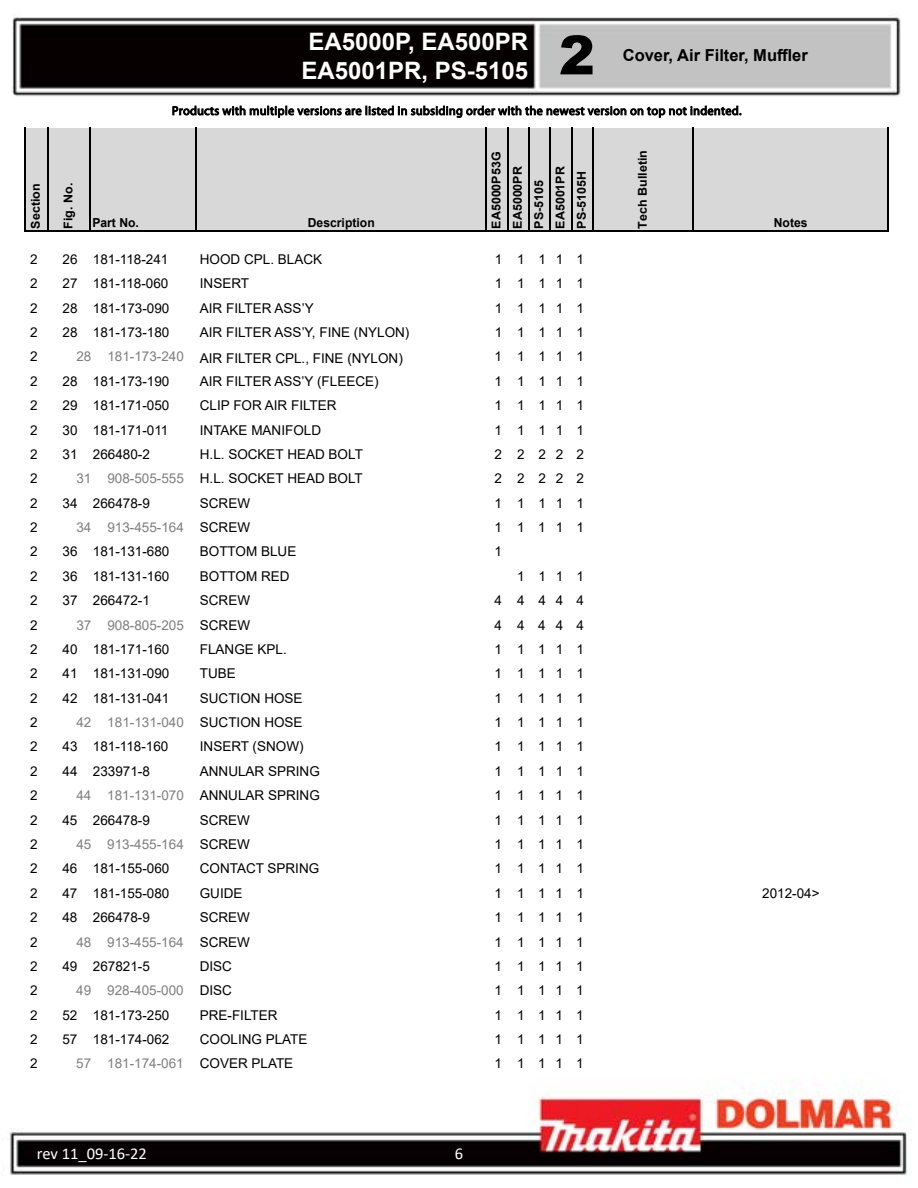
<style>
.page{position:relative;width:918px;height:1188px;background:#fff}
.page>*{position:absolute;margin:0;border:0;box-sizing:border-box;transform-origin:0 0}
.t1{font:900 54px "Arial";color:#000}
.t2{font:700 24px/28.8px "Arial";color:#fff}
.t3{font:700 16.5px "Arial";color:#000}
.t4{font:16.5px "Calibri";color:#fff}
.t5{font:13.5px "Arial";color:#000}
.t6{font:13.5px "Arial";color:#7f7f7f}
.t7{font:12.45px "Myriad Pro";letter-spacing:.03em;color:#000}
.t8{font:700 12.45px "Arial";color:#000}
.t9{font:700 12.15px/21.3px "Arial";letter-spacing:.005em;color:#000}
.s1{color:#7f7f7f}
.s2{color:#000}
</style>
<div class="page">
<img style="left:8px;top:17px;width:900px;height:1158px">
<div style="left:25px;top:128px;width:863px;height:104px;background:#d8d8d8"></div>
<hr style="left:24px;top:128px;width:1px;height:104px;background:#000">
<hr style="left:47px;top:128px;width:2px;height:104px;background:#000">
<hr style="left:89px;top:128px;width:2px;height:104px;background:#000">
<hr style="left:195px;top:128px;width:2px;height:104px;background:#000">
<hr style="left:486px;top:128px;width:1px;height:104px;background:#000">
<hr style="left:507px;top:128px;width:1px;height:104px;background:#000">
<hr style="left:528px;top:128px;width:2px;height:104px;background:#000">
<hr style="left:550px;top:128px;width:1px;height:104px;background:#000">
<hr style="left:571px;top:128px;width:1px;height:104px;background:#000">
<hr style="left:592px;top:128px;width:2px;height:104px;background:#000">
<hr style="left:693px;top:128px;width:1px;height:104px;background:#000">
<hr style="left:887px;top:128px;width:2px;height:104px;background:#000">
<hr style="left:25px;top:231px;width:864px;height:1px;background:#000">
<h2 class="t2" style="left:301px;top:28px;width:228px">EA5000P, EA500PR<br>EA5001PR, PS-5105</h2>
<h1 class="t1" style="left:559px;top:16px;width:38px">2</h1>
<p class="t3" style="left:623px;top:44px;width:187px">Cover, Air Filter, Muffler</p>
<p class="t9" style="left:25px;top:229px;width:47px;rotate:-90deg">Section</p>
<p class="t9" style="left:58px;top:229px;width:47px;rotate:-90deg">Fig. No.</p>
<p class="t7" style="left:172px;top:103px;width:571px">Products with multiple versions are listed in subsiding order with the newest version on top not indented.</p>
<p class="t8" style="left:92px;top:214px;width:48px">Part No.</p>
<p class="t8" style="left:308px;top:214px;width:68px">Description</p>
<p class="t9" style="left:486px;top:229px;width:79px;rotate:-90deg">EA5000P53G<br>EA5000PR<br>PS-5105<br>EA5001PR<br>PS-5105H</p>
<p class="t9" style="left:632px;top:229px;width:80px;rotate:-90deg">Tech Bulletin</p>
<p class="t8" style="left:774px;top:214px;width:35px">Notes</p>
<p class="t5" style="left:30px;top:250px;width:9px">2</p>
<p class="t5" style="left:63px;top:250px;width:107px">26 181-118-241</p>
<p class="t5" style="left:200px;top:250px;width:124px">HOOD CPL. BLACK</p>
<p class="t5" style="left:495px;top:250px;width:91px">1 1111</p>
<p class="t5" style="left:30px;top:274px;width:9px">2</p>
<p class="t5" style="left:63px;top:274px;width:107px">27 181-118-060</p>
<p class="t5" style="left:200px;top:274px;width:51px">INSERT</p>
<p class="t5" style="left:495px;top:274px;width:91px">1 1111</p>
<p class="t5" style="left:30px;top:299px;width:9px">2</p>
<p class="t5" style="left:63px;top:299px;width:108px">28 181-173-090</p>
<p class="t5" style="left:200px;top:299px;width:115px">AIR FILTER ASS’Y</p>
<p class="t5" style="left:495px;top:299px;width:91px">1 1111</p>
<p class="t5" style="left:30px;top:323px;width:9px">2</p>
<p class="t5" style="left:63px;top:323px;width:108px">28 181-173-180</p>
<p class="t5" style="left:200px;top:323px;width:211px">AIR FILTER ASS’Y, FINE (NYLON)</p>
<p class="t5" style="left:495px;top:323px;width:91px">1 1111</p>
<p class="t5" style="left:30px;top:347px;width:9px">2</p>
<p class="t5" style="left:76px;top:349px;width:328px"><span class="s1">28 181-173-240</span> AIR FILTER CPL., FINE (NYLON)</p>
<p class="t5" style="left:495px;top:347px;width:91px">1 1111</p>
<p class="t5" style="left:30px;top:372px;width:9px">2</p>
<p class="t5" style="left:63px;top:372px;width:108px">28 181-173-190</p>
<p class="t5" style="left:200px;top:372px;width:180px">AIR FILTER ASS’Y (FLEECE)</p>
<p class="t5" style="left:495px;top:372px;width:91px">1 1111</p>
<p class="t5" style="left:30px;top:396px;width:9px">2</p>
<p class="t5" style="left:63px;top:396px;width:108px">29 181-171-050</p>
<p class="t5" style="left:200px;top:396px;width:138px">CLIP FOR AIR FILTER</p>
<p class="t5" style="left:495px;top:396px;width:91px">1 1111</p>
<p class="t5" style="left:30px;top:420px;width:9px">2</p>
<p class="t5" style="left:63px;top:420px;width:107px">30 181-171-011</p>
<p class="t5" style="left:200px;top:420px;width:123px">INTAKE MANIFOLD</p>
<p class="t5" style="left:495px;top:420px;width:91px">1 1111</p>
<p class="t5" style="left:30px;top:445px;width:9px">2</p>
<p class="t5" style="left:63px;top:445px;width:89px">31 266480-2</p>
<p class="t5" style="left:200px;top:445px;width:165px">H.L. SOCKET HEAD BOLT</p>
<p class="t5" style="left:495px;top:445px;width:91px">2 2222</p>
<p class="t5" style="left:30px;top:469px;width:9px">2</p>
<p class="t5" style="left:76px;top:469px;width:288px"><span class="s1">31 908-505-555</span> H.L. SOCKET HEAD BOLT</p>
<p class="t5" style="left:495px;top:469px;width:91px">2 2222</p>
<p class="t5" style="left:30px;top:494px;width:9px">2</p>
<p class="t5" style="left:63px;top:494px;width:89px">34 266478-9</p>
<p class="t5" style="left:200px;top:494px;width:52px">SCREW</p>
<p class="t5" style="left:495px;top:494px;width:91px">1 1111</p>
<p class="t5" style="left:30px;top:518px;width:9px">2</p>
<p class="t6" style="left:76px;top:518px;width:175px">34 913-455-164 <span class="s2">SCREW</span></p>
<p class="t5" style="left:495px;top:518px;width:91px">1 1111</p>
<p class="t5" style="left:30px;top:542px;width:9px">2</p>
<p class="t5" style="left:63px;top:542px;width:108px">36 181-131-680</p>
<p class="t5" style="left:200px;top:542px;width:98px">BOTTOM BLUE</p>
<p class="t5" style="left:495px;top:542px;width:9px">1</p>
<p class="t5" style="left:30px;top:567px;width:9px">2</p>
<p class="t5" style="left:63px;top:567px;width:108px">36 181-131-160</p>
<p class="t5" style="left:200px;top:567px;width:91px">BOTTOM RED</p>
<p class="t5" style="left:517px;top:567px;width:68px">1111</p>
<p class="t5" style="left:30px;top:591px;width:9px">2</p>
<p class="t5" style="left:63px;top:591px;width:89px">37 266472-1</p>
<p class="t5" style="left:200px;top:591px;width:52px">SCREW</p>
<p class="t5" style="left:495px;top:591px;width:91px">4 4444</p>
<p class="t5" style="left:30px;top:616px;width:9px">2</p>
<p class="t6" style="left:76px;top:616px;width:175px">37 908-805-205 <span class="s2">SCREW</span></p>
<p class="t5" style="left:495px;top:616px;width:91px">4 4444</p>
<p class="t5" style="left:30px;top:640px;width:9px">2</p>
<p class="t5" style="left:63px;top:640px;width:108px">40 181-171-160</p>
<p class="t5" style="left:200px;top:640px;width:89px">FLANGE KPL.</p>
<p class="t5" style="left:495px;top:640px;width:91px">1 1111</p>
<p class="t5" style="left:30px;top:664px;width:9px">2</p>
<p class="t5" style="left:63px;top:664px;width:108px">41 181-131-090</p>
<p class="t5" style="left:200px;top:664px;width:38px">TUBE</p>
<p class="t5" style="left:495px;top:664px;width:91px">1 1111</p>
<p class="t5" style="left:30px;top:689px;width:9px">2</p>
<p class="t5" style="left:63px;top:689px;width:108px">42 181-131-041</p>
<p class="t5" style="left:200px;top:689px;width:104px">SUCTION HOSE</p>
<p class="t5" style="left:495px;top:689px;width:91px">1 1111</p>
<p class="t5" style="left:30px;top:713px;width:9px">2</p>
<p class="t6" style="left:76px;top:713px;width:228px">42 181-131-040 <span class="s2">SUCTION HOSE</span></p>
<p class="t5" style="left:495px;top:713px;width:91px">1 1111</p>
<p class="t5" style="left:30px;top:737px;width:9px">2</p>
<p class="t5" style="left:62px;top:737px;width:107px">43 181-118-160</p>
<p class="t5" style="left:200px;top:737px;width:105px">INSERT (SNOW)</p>
<p class="t5" style="left:495px;top:737px;width:91px">1 1111</p>
<p class="t5" style="left:30px;top:762px;width:9px">2</p>
<p class="t5" style="left:62px;top:762px;width:89px">44 233971-8</p>
<p class="t5" style="left:200px;top:762px;width:122px">ANNULAR SPRING</p>
<p class="t5" style="left:495px;top:762px;width:91px">1 1111</p>
<p class="t5" style="left:30px;top:786px;width:9px">2</p>
<p class="t6" style="left:76px;top:786px;width:245px">44 181-131-070 <span class="s2">ANNULAR SPRING</span></p>
<p class="t5" style="left:495px;top:786px;width:91px">1 1111</p>
<p class="t5" style="left:30px;top:811px;width:9px">2</p>
<p class="t5" style="left:62px;top:811px;width:89px">45 266478-9</p>
<p class="t5" style="left:200px;top:811px;width:52px">SCREW</p>
<p class="t5" style="left:495px;top:811px;width:91px">1 1111</p>
<p class="t5" style="left:30px;top:835px;width:9px">2</p>
<p class="t6" style="left:76px;top:835px;width:175px">45 913-455-164 <span class="s2">SCREW</span></p>
<p class="t5" style="left:495px;top:835px;width:91px">1 1111</p>
<p class="t5" style="left:30px;top:859px;width:9px">2</p>
<p class="t5" style="left:62px;top:859px;width:108px">46 181-155-060</p>
<p class="t5" style="left:200px;top:859px;width:121px">CONTACT SPRING</p>
<p class="t5" style="left:495px;top:859px;width:91px">1 1111</p>
<p class="t5" style="left:30px;top:884px;width:9px">2</p>
<p class="t5" style="left:62px;top:884px;width:108px">47 181-155-080</p>
<p class="t5" style="left:200px;top:884px;width:44px">GUIDE</p>
<p class="t5" style="left:495px;top:884px;width:91px">1 1111</p>
<p class="t5" style="left:762px;top:884px;width:59px">2012-04&gt;</p>
<p class="t5" style="left:30px;top:908px;width:9px">2</p>
<p class="t5" style="left:62px;top:908px;width:89px">48 266478-9</p>
<p class="t5" style="left:200px;top:908px;width:52px">SCREW</p>
<p class="t5" style="left:495px;top:908px;width:91px">1 1111</p>
<p class="t5" style="left:30px;top:932px;width:9px">2</p>
<p class="t6" style="left:76px;top:932px;width:175px">48 913-455-164 <span class="s2">SCREW</span></p>
<p class="t5" style="left:495px;top:932px;width:91px">1 1111</p>
<p class="t5" style="left:30px;top:957px;width:9px">2</p>
<p class="t5" style="left:62px;top:957px;width:89px">49 267821-5</p>
<p class="t5" style="left:200px;top:957px;width:34px">DISC</p>
<p class="t5" style="left:495px;top:957px;width:91px">1 1111</p>
<p class="t5" style="left:30px;top:981px;width:9px">2</p>
<p class="t6" style="left:76px;top:981px;width:157px">49 928-405-000 <span class="s2">DISC</span></p>
<p class="t5" style="left:495px;top:981px;width:91px">1 1111</p>
<p class="t5" style="left:30px;top:1006px;width:9px">2</p>
<p class="t5" style="left:62px;top:1006px;width:108px">52 181-173-250</p>
<p class="t5" style="left:200px;top:1006px;width:79px">PRE-FILTER</p>
<p class="t5" style="left:495px;top:1006px;width:91px">1 1111</p>
<p class="t5" style="left:30px;top:1030px;width:9px">2</p>
<p class="t5" style="left:62px;top:1030px;width:108px">57 181-174-062</p>
<p class="t5" style="left:200px;top:1030px;width:109px">COOLING PLATE</p>
<p class="t5" style="left:495px;top:1030px;width:91px">1 1111</p>
<p class="t5" style="left:30px;top:1054px;width:9px">2</p>
<p class="t6" style="left:76px;top:1054px;width:218px">57 181-174-061 <span class="s2">COVER PLATE</span></p>
<p class="t5" style="left:495px;top:1054px;width:91px">1 1111</p>
<p class="t4" style="left:37px;top:1142px;width:112px">rev 11_09-16-22</p>
<p class="t4" style="left:455px;top:1142px;width:10px">6</p>
</div>
